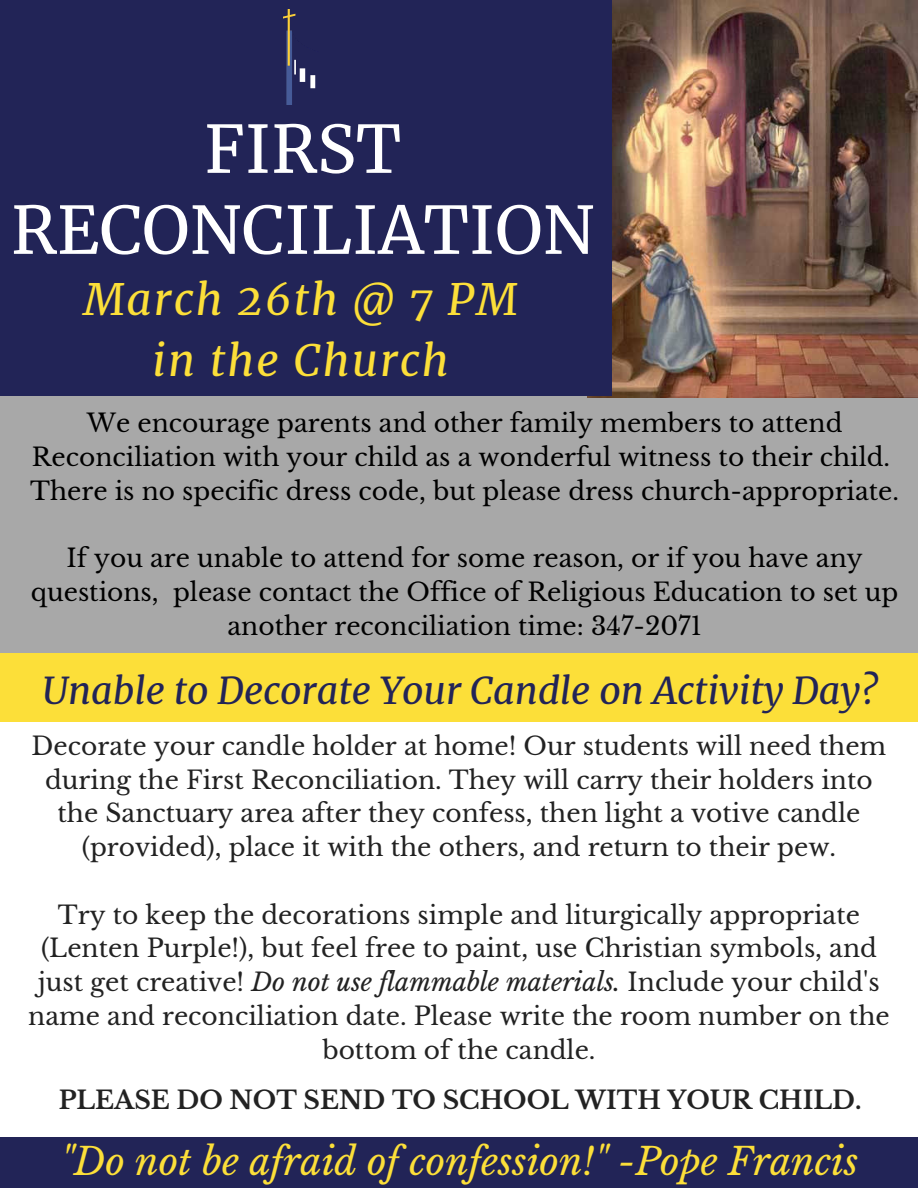
<style>
.page{position:relative;width:918px;height:1188px;background:#fff}
.page>*{position:absolute;margin:0;border:0;box-sizing:border-box;transform-origin:0 0}
.t1{font:65.4px/81px "Merriweather";color:#fff;text-align:center}
.t2{font:italic 43.65px/60.8px "Merriweather";letter-spacing:.05em;color:#fcdf39;text-align:center}
.t3{font:italic 37.35px "Libre Baskerville";color:#fcdf39}
.t4{font:italic 37.35px "Merriweather";color:#222457}
.t5{font:24.9px/33.8px "Libre Baskerville";color:#222;text-align:center}
.t6{font:24.9px/33.8px "Libre Baskerville";color:#000;text-align:center}
.t7{font:700 24.9px "Libre Baskerville";color:#222}
.s1{font-style:italic}
</style>
<div class="page">
<div style="left:0;top:388px;width:918px;height:308px;background:#a8a8a8"></div>
<img style="left:587px;top:0;width:331px;height:397px">
<div style="left:0;top:0;width:612px;height:396px;background:#222457"></div>
<img style="left:284px;top:9px;width:32px;height:96px">
<div style="left:0;top:1137px;width:918px;height:51px;background:#222457"></div>
<div style="left:0;top:654px;width:918px;height:68px;background:#fcdf39"></div>
<h1 class="t1" style="left:11px;top:109px;width:585px">FIRST<br>RECONCILIATION</h1>
<h2 class="t2" style="left:83px;top:269px;width:436px">March 26th @ 7 PM in the Church</h2>
<p class="t6" style="left:30px;top:406px;width:870px">We encourage parents and other family members to attend<br>Reconciliation with your child as a wonderful witness to their child.<br>There is no specific dress code, but please dress church-appropriate.</p>
<p class="t6" style="left:31px;top:541px;width:869px">If you are unable to attend for some reason, or if you have any questions, please contact the Office of Religious Education to set up another reconciliation time: 347-2071</p>
<h3 class="t4" style="left:42px;top:667px;width:838px">Unable to Decorate Your Candle on Activity Day?</h3>
<p class="t5" style="left:32px;top:729px;width:856px">Decorate your candle holder at home! Our students will need them during the First Reconciliation. They will carry their holders into the Sanctuary area after they confess, then light a votive candle (provided), place it with the others, and return to their pew.</p>
<p class="t5" style="left:28px;top:898px;width:863px">Try to keep the decorations simple and liturgically appropriate (Lenten Purple!), but feel free to paint, use Christian symbols, and just get creative! <span class="s1">Do not use flammable materials.</span> Include your child's name and reconciliation date. Please write the room number on the bottom of the candle.</p>
<p class="t7" style="left:59px;top:1085px;width:804px">PLEASE DO NOT SEND TO SCHOOL WITH YOUR CHILD.</p>
<h3 class="t3" style="left:61px;top:1138px;width:799px">"Do not be afraid of confession!" -Pope Francis</h3>
</div>
